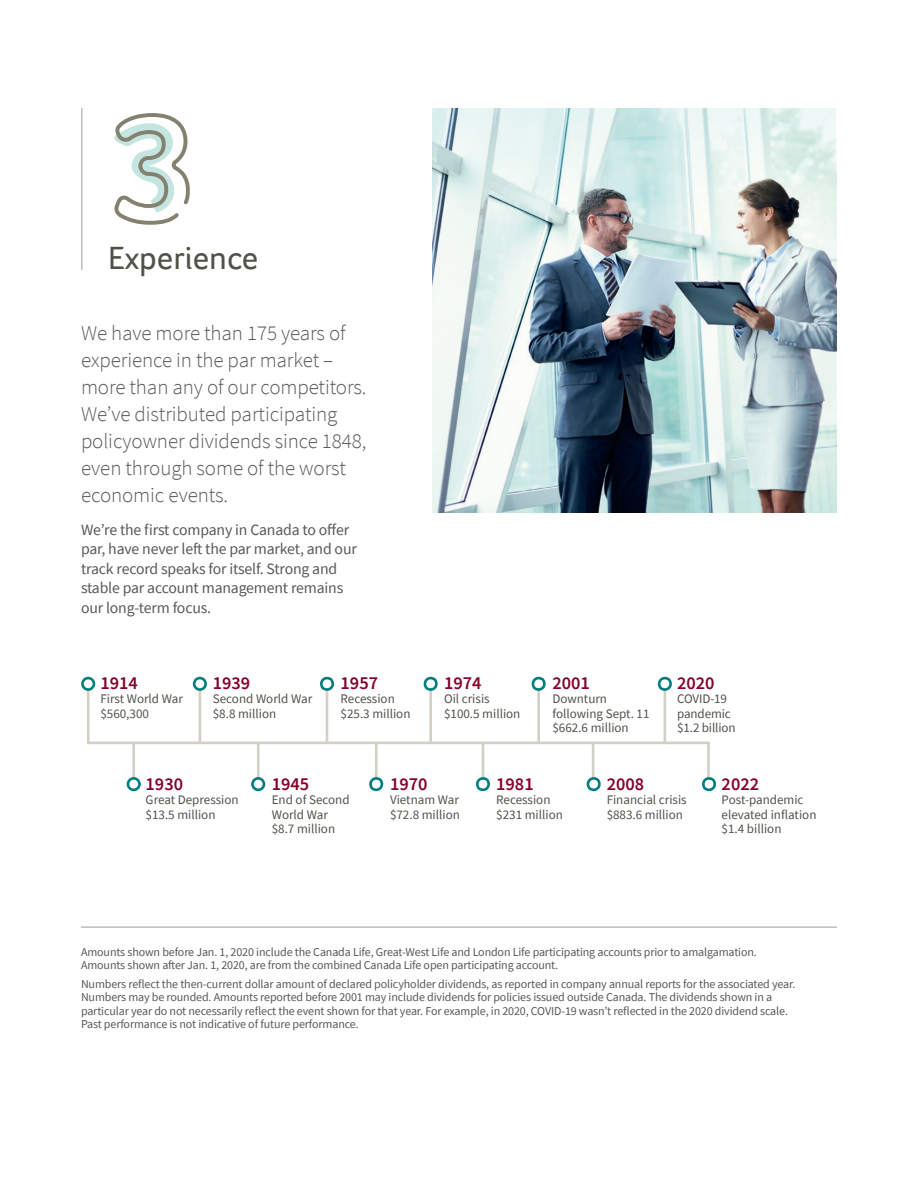
<style>
.page{position:relative;width:918px;height:1188px;background:#fff}
.page>*{position:absolute;margin:0;border:0;box-sizing:border-box;transform-origin:0 0}
.t1{font:33px "Foco";color:#505149}
.t2{font:300 21px/27px "Source Sans Pro";letter-spacing:-.005em;color:#57585a}
.t3{font:600 18.3px "Source Sans Pro";color:#840128}
.t4{font:15.75px/19.5px "Source Sans Pro";letter-spacing:-.01em;color:#57585a}
.t5{font:13.05px/14.4px "Source Sans Pro";color:#505149}
.t6{font:12px/13.5px "Source Sans Pro";letter-spacing:-.01em;color:#57585a}
</style>
<div class="page">
<hr style="left:81px;top:926px;width:756px;height:2px;background:#bcbdc0">
<hr style="left:81px;top:108px;width:1px;height:162px;background:#bcbdc0">
<img style="left:433px;top:108px;width:403px;height:404px">
<svg style="left:114px;top:113px;width:76px;height:112px"></svg>
<hr style="left:132px;top:742px;width:3px;height:42px;background:#d2cfc7">
<hr style="left:257px;top:742px;width:3px;height:42px;background:#d2cfc7">
<hr style="left:482px;top:742px;width:2px;height:42px;background:#d2cfc7">
<hr style="left:592px;top:742px;width:2px;height:42px;background:#d2cfc7">
<hr style="left:707px;top:742px;width:3px;height:42px;background:#d2cfc7">
<hr style="left:375px;top:742px;width:3px;height:42px;background:#d2cfc7">
<div style="left:81px;top:677px;width:14px;height:14px;border:3px solid #007d7e;border-radius:50%"></div>
<svg style="left:586px;top:775px;width:15px;height:17px"></svg>
<svg style="left:702px;top:775px;width:14px;height:17px"></svg>
<svg style="left:475px;top:775px;width:15px;height:17px"></svg>
<svg style="left:369px;top:775px;width:15px;height:17px"></svg>
<div style="left:252px;top:778px;width:12px;height:12px;background:#fff;border-radius:50%"></div>
<div style="left:251px;top:777px;width:14px;height:14px;border:3px solid #007d7e;border-radius:50%"></div>
<div style="left:128px;top:778px;width:11px;height:12px;background:#fff;border-radius:50%"></div>
<div style="left:127px;top:777px;width:14px;height:14px;border:3px solid #007d7e;border-radius:50%"></div>
<svg style="left:86px;top:676px;width:624px;height:69px"></svg>
<p class="t1" style="left:108px;top:236px;width:152px">Experience</p>
<p class="t2" style="left:81px;top:319px;width:287px">We have more than 175 years of experience in the par market – more than any of our competitors.<br>We’ve distributed participating policyowner dividends since 1848, even through some of the worst economic events.</p>
<p class="t4" style="left:81px;top:520px;width:277px">We’re the first company in Canada to offer par, have never left the par market, and our track record speaks for itself. Strong and stable par account management remains our long-term focus.</p>
<p class="t3" style="left:100px;top:671px;width:39px">1914</p>
<p class="t5" style="left:100px;top:692px;width:84px">First World War $560,300</p>
<p class="t3" style="left:213px;top:671px;width:39px">1939</p>
<p class="t5" style="left:213px;top:692px;width:101px">Second World War $8.8 million</p>
<p class="t3" style="left:341px;top:671px;width:39px">1957</p>
<p class="t5" style="left:341px;top:692px;width:71px">Recession $25.3 million</p>
<p class="t3" style="left:444px;top:671px;width:39px">1974</p>
<p class="t5" style="left:444px;top:692px;width:78px">Oil crisis $100.5 million</p>
<p class="t3" style="left:552px;top:671px;width:39px">2001</p>
<p class="t5" style="left:552px;top:692px;width:99px">Downturn following Sept. 11 $662.6 million</p>
<p class="t3" style="left:677px;top:671px;width:39px">2020</p>
<p class="t5" style="left:677px;top:692px;width:60px">COVID-19 pandemic $1.2 billion</p>
<p class="t3" style="left:146px;top:772px;width:39px">1930</p>
<p class="t5" style="left:146px;top:793px;width:95px">Great Depression $13.5 million</p>
<p class="t3" style="left:272px;top:772px;width:39px">1945</p>
<p class="t5" style="left:272px;top:793px;width:79px">End of Second<br>World War $8.7 million</p>
<p class="t3" style="left:390px;top:772px;width:39px">1970</p>
<p class="t5" style="left:390px;top:793px;width:71px">Vietnam War $72.8 million</p>
<p class="t3" style="left:496px;top:772px;width:39px">1981</p>
<p class="t5" style="left:496px;top:793px;width:68px">Recession $231 million</p>
<p class="t3" style="left:607px;top:772px;width:39px">2008</p>
<p class="t5" style="left:607px;top:793px;width:82px">Financial crisis $883.6 million</p>
<p class="t3" style="left:722px;top:772px;width:39px">2022</p>
<p class="t5" style="left:722px;top:793px;width:96px">Post-pandemic elevated inflation $1.4 billion</p>
<p class="t6" style="left:81px;top:945px;width:677px">Amounts shown before Jan. 1, 2020 include the Canada Life, Great-West Life and London Life participating accounts prior to amalgamation.<br>Amounts shown after Jan. 1, 2020, are from the combined Canada Life open participating account.</p>
<p class="t6" style="left:81px;top:977px;width:716px">Numbers reflect the then-current dollar amount of declared policyholder dividends, as reported in company annual reports for the associated year.<br>Numbers may be rounded. Amounts reported before 2001 may include dividends for policies issued outside Canada. The dividends shown in a particular year do not necessarily reflect the event shown for that year. For example, in 2020, COVID-19 wasn’t reflected in the 2020 dividend scale.<br>Past performance is not indicative of future performance.</p>
</div>
